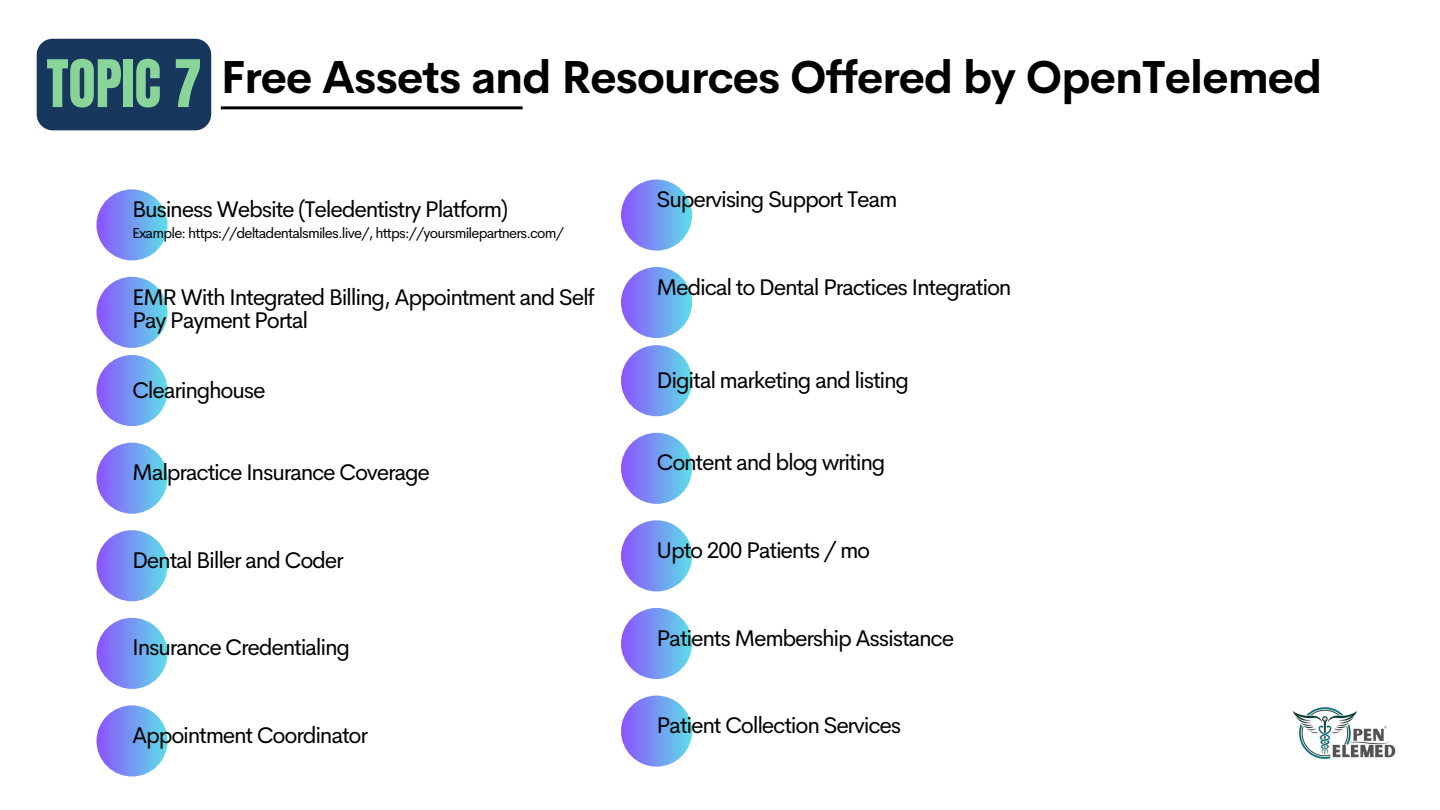
<style>
.page{position:relative;width:1440px;height:810px;background:#fff}
.page>*{position:absolute;margin:0;border:0;box-sizing:border-box;transform-origin:0 0}
.t1{font:55.7px "Anton";color:#88d499}
.t2{font:700 45.3px "Cerebri Sans";letter-spacing:-.02em;color:#000}
.t3{font:22.8px/23.2px "Cerebri Sans";letter-spacing:-.055em;color:#000}
.t4{font:14.5px "Cerebri Sans";letter-spacing:-.055em;color:#000}
</style>
<div class="page">
<hr style="left:221px;top:106px;width:302px;height:3px;background:#000">
<div style="left:97px;top:189px;width:71px;height:71px;background:linear-gradient(to right,#8a54fe,#64e1e7);border-radius:50%"></div>
<div style="left:37px;top:39px;width:174px;height:91px;background:#18375d;border-radius:16px"></div>
<div style="left:97px;top:355px;width:71px;height:71px;background:linear-gradient(to right,#8953fe,#64e1e7);border-radius:50%"></div>
<div style="left:97px;top:277px;width:71px;height:71px;background:linear-gradient(to right,#8953fe,#64e1e7);border-radius:50%"></div>
<div style="left:97px;top:443px;width:71px;height:71px;background:linear-gradient(to right,#8953fe,#64e1e7);border-radius:50%"></div>
<div style="left:97px;top:530px;width:71px;height:71px;background:linear-gradient(to right,#8953fe,#64e1e7);border-radius:50%"></div>
<div style="left:97px;top:618px;width:71px;height:71px;background:linear-gradient(to right,#8953fe,#64e1e7);border-radius:50%"></div>
<div style="left:97px;top:705px;width:71px;height:72px;background:linear-gradient(to right,#8a53ff,#63e1e7);border-radius:50%"></div>
<div style="left:621px;top:180px;width:71px;height:71px;background:linear-gradient(to right,#8e56ff,#5fdde7);border-radius:50%"></div>
<div style="left:621px;top:345px;width:71px;height:71px;background:linear-gradient(to right,#8e56ff,#5fdde7);border-radius:50%"></div>
<div style="left:621px;top:267px;width:71px;height:71px;background:linear-gradient(to right,#8e56ff,#5fdde7);border-radius:50%"></div>
<div style="left:621px;top:433px;width:71px;height:71px;background:linear-gradient(to right,#8e56ff,#5fdde7);border-radius:50%"></div>
<div style="left:621px;top:520px;width:71px;height:71px;background:linear-gradient(to right,#8e56ff,#5fdde7);border-radius:50%"></div>
<div style="left:621px;top:608px;width:71px;height:71px;background:linear-gradient(to right,#8e56ff,#5fdde7);border-radius:50%"></div>
<div style="left:621px;top:696px;width:71px;height:71px;background:linear-gradient(to right,#8e56ff,#5fdde7);border-radius:50%"></div>
<img style="left:1292px;top:707px;width:104px;height:52px">
<h2 class="t1" style="left:46px;top:44px;width:156px">TOPIC 7</h2>
<h1 class="t2" style="left:221px;top:48px;width:1103px">Free Assets and Resources Offered by OpenTelemed</h1>
<p class="t3" style="left:132px;top:197px;width:378px">Business Website (Teledentistry Platform)</p>
<h3 class="t4" style="left:132px;top:224px;width:433px">Example: https://deltadentalsmiles.live/, https://yoursmilepartners.com/</h3>
<h3 class="t3" style="left:132px;top:285px;width:464px">EMR With Integrated Billing, Appointment and Self<br>Pay Payment Portal</h3>
<p class="t3" style="left:132px;top:378px;width:135px">Clearinghouse</p>
<h3 class="t3" style="left:132px;top:461px;width:300px">Malpractice Insurance Coverage</h3>
<h3 class="t3" style="left:132px;top:548px;width:213px">Dental Biller and Coder</h3>
<h3 class="t3" style="left:132px;top:636px;width:220px">Insurance Credentialing</h3>
<h3 class="t3" style="left:132px;top:723px;width:237px">Appointment Coordinator</h3>
<h3 class="t3" style="left:657px;top:188px;width:242px">Supervising Support Team</h3>
<h3 class="t3" style="left:657px;top:275px;width:356px">Medical to Dental Practices Integration</h3>
<h3 class="t3" style="left:657px;top:369px;width:254px">Digital marketing and listing</h3>
<h3 class="t3" style="left:657px;top:451px;width:230px">Content and blog writing</h3>
<h3 class="t3" style="left:657px;top:538px;width:215px">Upto 200 Patients / mo</h3>
<h3 class="t3" style="left:657px;top:626px;width:299px">Patients Membership Assistance</h3>
<h3 class="t3" style="left:657px;top:714px;width:246px">Patient Collection Services</h3>
</div>
